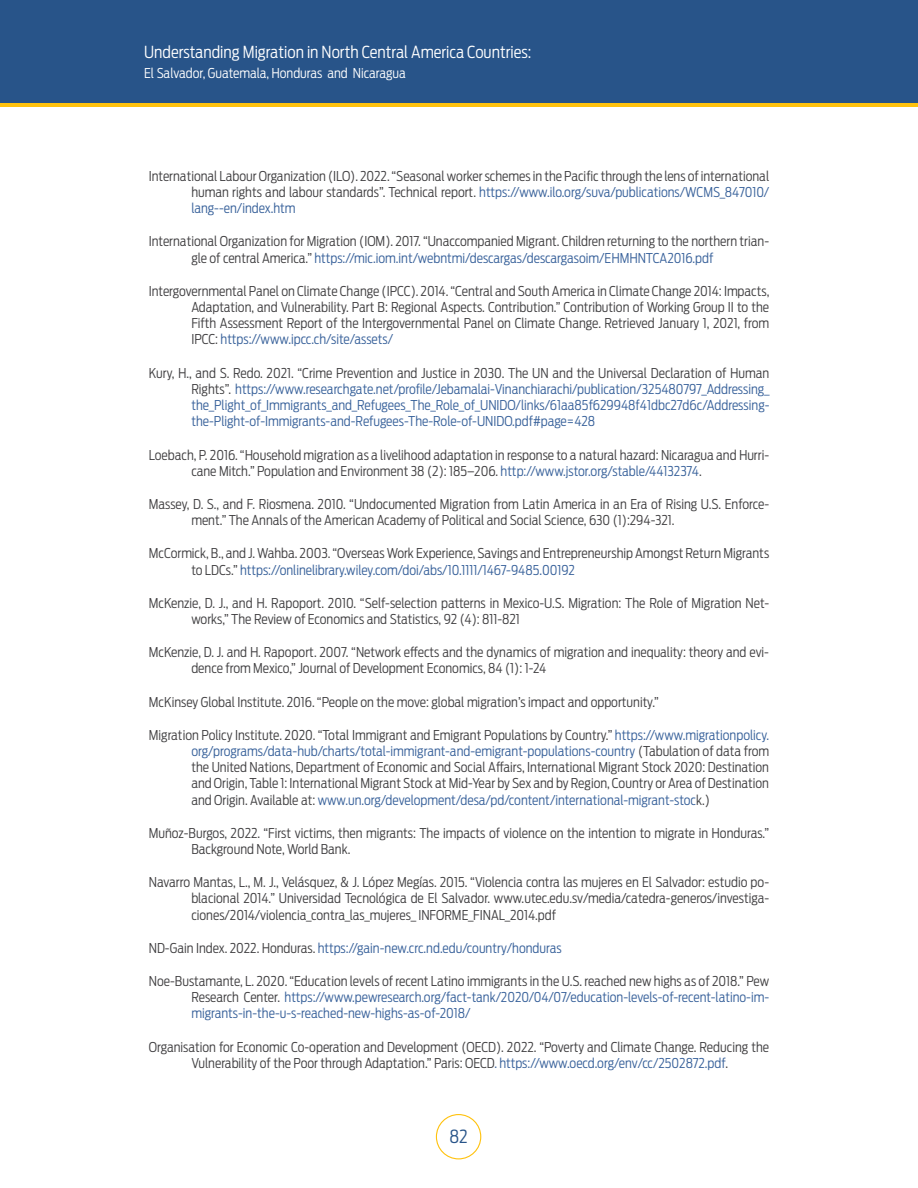
<style>
.page{position:relative;width:918px;height:1188px;background:#fff}
.page>*{position:absolute;margin:0;border:0;box-sizing:border-box;transform-origin:0 0}
.t1{font:300 18px "Antenna Cond";color:#285489}
.t2{font:300 16.5px "Antenna Cond";color:#fff}
.t3{font:300 13.5px/16.2px "Antenna Cond";color:#414042}
.t4{font:300 13.5px/16.2px "Antenna Cond";color:#39629b;text-align:justify}
.t5{font:300 13.5px "Antenna Cond";color:#fff}
.s1{color:#39629b}
.s2{color:#414042}
</style>
<div class="page">
<div style="left:0;top:0;width:918px;height:107px;background:#ffc20e"></div>
<div style="left:0;top:0;width:918px;height:103px;background:#285489"></div>
<div style="left:436px;top:1114px;width:45px;height:45px;border:1px solid #ffc20e;border-radius:50%"></div>
<p class="t2" style="left:144px;top:42px;width:173px">From Infection to Inflation:</p>
<p class="t5" style="left:144px;top:65px;width:467px">G obal crises hit hard poor and vulnerable households in Latin America and the Caribbean</p>
<p class="t2" style="left:144px;top:42px;width:389px">Understanding Migration in North Central America Countries:</p>
<p class="t5" style="left:144px;top:65px;width:263px">El Salvador, Guatemala, Honduras and Nicaragua</p>
<p class="t3" style="left:191px;top:168px;width:579px;text-align:justify;text-indent:-43px">International Labour Organization (ILO). 2022. “Seasonal worker schemes in the Pacific through the lens of international human rights and labour standards”. Technical report. <span class="s1">https://www.ilo.org/suva/publications/WCMS_847010/ lang--en/index.htm</span></p>
<p class="t3" style="left:191px;top:234px;width:579px;text-indent:-43px">International Organization for Migration (IOM). 2017. “Unaccompanied Migrant. Children returning to the northern trian&shy;gle of central America.” <span class="s1">https://mic.iom.int/webntmi/descargas/descargasoim/EHMHNTCA2016.pdf</span></p>
<p class="t3" style="left:191px;top:283px;width:580px;text-align:justify;text-indent:-43px">Intergovernmental Panel on Climate Change (IPCC). 2014. “Central and South America in Climate Change 2014: Impacts, Adaptation, and Vulnerability. Part B: Regional Aspects. Contribution.” Contribution of Working Group II to the Fifth Assessment Report of the Intergovernmental Panel on Climate Change. Retrieved January 1, 2021, from IPCC: <span class="s1">https://www.ipcc.ch/site/assets/</span></p>
<p class="t4" style="left:191px;top:365px;width:580px;text-indent:-43px"><span class="s2">Kury, H., and S. Redo. 2021. “Crime Prevention and Justice in 2030. The UN and the Universal Declaration of Human Rights”.</span> https://www.researchgate.net/profile/Jebamalai-Vinanchiarachi/publication/325480797_Addressing_ the_Plight_of_Immigrants_and_Refugees_The_Role_of_UNIDO/links/61aa85f629948f41dbc27d6c/Addressing&shy;the-Plight-of-Immigrants-and-Refugees-The-Role-of-UNIDO.pdf#page=428</p>
<p class="t3" style="left:191px;top:447px;width:579px;text-indent:-43px">Loebach, P. 2016. “Household migration as a livelihood adaptation in response to a natural hazard: Nicaragua and Hurri&shy;cane Mitch.” Population and Environment 38 (2): 185–206. <span class="s1">http://www.jstor.org/stable/44132374</span>.</p>
<p class="t3" style="left:191px;top:496px;width:579px;text-indent:-43px">Massey, D. S., and F. Riosmena. 2010. “Undocumented Migration from Latin America in an Era of Rising U.S. Enforce&shy;ment.” The Annals of the American Academy of Political and Social Science, 630 (1):294-321.</p>
<p class="t3" style="left:191px;top:545px;width:579px;text-indent:-43px">McCormick, B., and J. Wahba. 2003. “Overseas Work Experience, Savings and Entrepreneurship Amongst Return Migrants to LDCs.” <span class="s1">https://onlinelibrary.wiley.com/doi/abs/10.1111/1467-9485.00192</span></p>
<p class="t3" style="left:191px;top:595px;width:579px;text-indent:-43px">McKenzie, D. J., and H. Rapoport. 2010. “Self-selection patterns in Mexico-U.S. Migration: The Role of Migration Net&shy;works,” The Review of Economics and Statistics, 92 (4): 811-821</p>
<p class="t3" style="left:191px;top:644px;width:579px;text-indent:-43px">McKenzie, D. J. and H. Rapoport. 2007. “Network effects and the dynamics of migration and inequality: theory and evi&shy;dence from Mexico,” Journal of Development Economics, 84 (1): 1-24</p>
<p class="t3" style="left:149px;top:694px;width:512px">McKinsey Global Institute. 2016. “People on the move: global migration’s impact and opportunity.”</p>
<p class="t3" style="left:191px;top:727px;width:579px;text-align:justify;text-indent:-43px">Migration Policy Institute. 2020. “Total Immigrant and Emigrant Populations by Country.” <span class="s1">https://www.migrationpolicy. org/programs/data-hub/charts/total-immigrant-and-emigrant-populations-country</span> (Tabulation of data from the United Nations, Department of Economic and Social Affairs, International Migrant Stock 2020: Destination and Origin, Table 1: International Migrant Stock at Mid-Year by Sex and by Region, Country or Area of Destination and Origin. Available at: <span class="s1">www.un.org/development/desa/pd/content/international-migrant-stoc</span>k.)</p>
<p class="t3" style="left:191px;top:825px;width:579px;text-indent:-43px">Muñoz-Burgos, 2022. “First victims, then migrants: The impacts of violence on the intention to migrate in Honduras.”<br>Background Note, World Bank.</p>
<p class="t3" style="left:191px;top:874px;width:579px;text-align:justify;text-indent:-43px">Navarro Mantas, L., M. J., Velásquez, &amp; J. López Megías. 2015. “Violencia contra las mujeres en El Salvador: estudio po&shy;blacional 2014.” Universidad Tecnológica de El Salvador. www.utec.edu.sv/media/catedra-generos/investiga&shy;ciones/2014/violencia_contra_las_mujeres_ INFORME_FINAL_2014.pdf</p>
<p class="t4" style="left:149px;top:940px;width:414px"><span class="s2">ND-Gain Index. 2022. Honduras.</span> https://gain-new.crc.nd.edu/country/honduras</p>
<p class="t4" style="left:191px;top:973px;width:579px;text-indent:-43px"><span class="s2">Noe-Bustamante, L. 2020. “Education levels of recent Latino immigrants in the U.S. reached new highs as of 2018.” Pew Research Center.</span> https://www.pewresearch.org/fact-tank/2020/04/07/education-levels-of-recent-latino-im&shy;migrants-in-the-u-s-reached-new-highs-as-of-2018/</p>
<p class="t3" style="left:149px;top:1039px;width:622px;text-align:center">Organisation for Economic Co-operation and Development (OECD). 2022. “Poverty and Climate Change. Reducing the<br>Vulnerability of the Poor through Adaptation.” Paris: OECD<span class="s1">. https://www.oecd.org/env/cc/2502872.pdf</span>.</p>
<h1 class="t1" style="left:449px;top:1126px;width:20px">82</h1>
</div>
